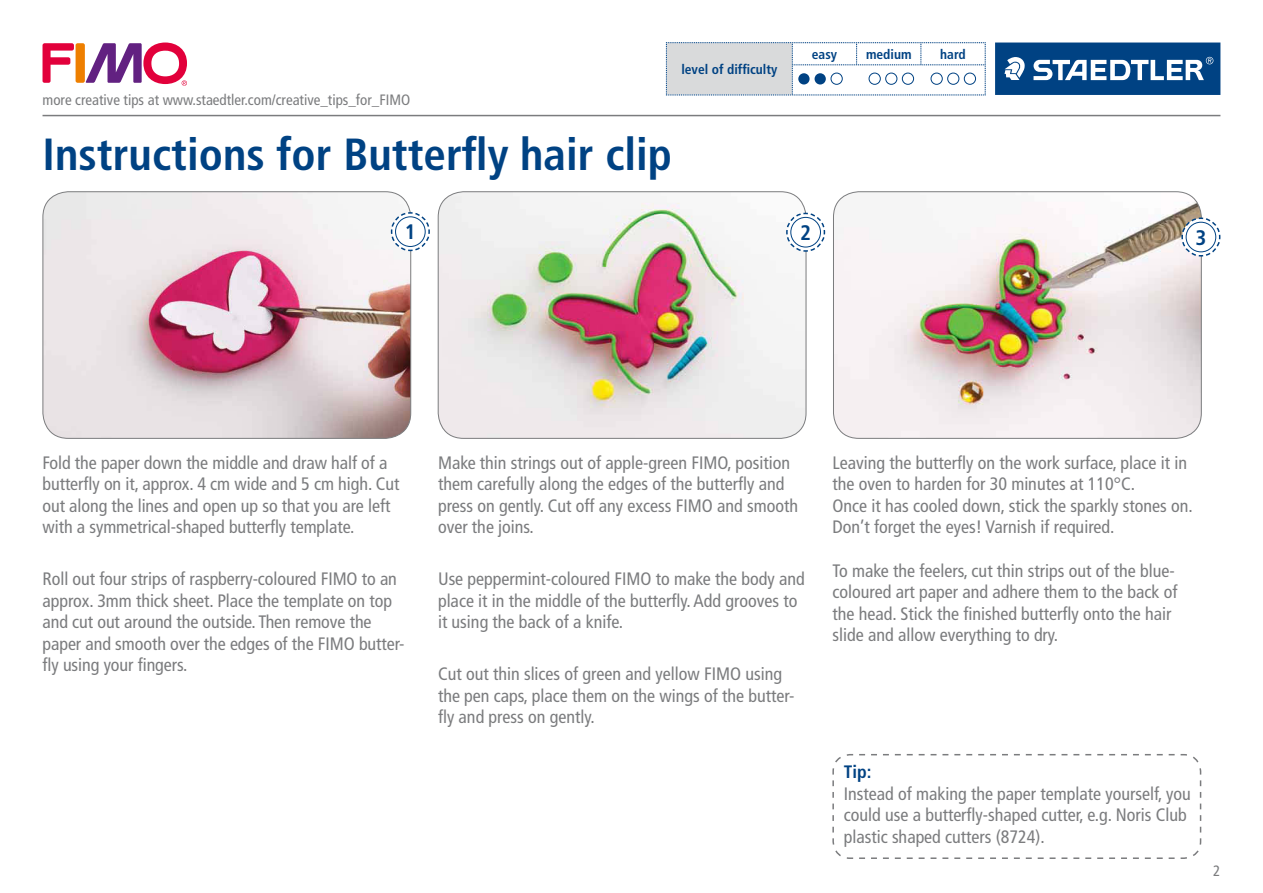
<style>
.page{position:relative;width:1263px;height:893px;background:#fff}
.page>*{position:absolute;margin:0;border:0;box-sizing:border-box;transform-origin:0 0}
.t1{font:700 condensed 45px "Frutiger";color:#004283}
.t2{font:700 condensed 21px "Frutiger";color:#004283}
.t3{font:condensed 18px/21.6px "Frutiger";color:#7b7c7e}
.t4{font:700 condensed 18px "Frutiger";color:#004283}
.t5{font:condensed 15px "Frutiger";color:#7b7c7e}
.t6{font:700 condensed 13.5px "Frutiger";color:#004283}
</style>
<div class="page">
<div style="left:995px;top:43px;width:225px;height:52px;background:#004283"></div>
<svg style="left:1004px;top:57px;width:21px;height:23px"></svg>
<svg style="left:1033px;top:57px;width:180px;height:23px"></svg>
<hr style="left:43px;top:115px;width:1177px;height:1px;background:#7b7c7e">
<svg style="left:666px;top:42px;width:320px;height:54px"></svg>
<div style="left:798px;top:73px;width:11px;height:12px;background:#004283;border-radius:50%"></div>
<div style="left:814px;top:73px;width:12px;height:12px;background:#004283;border-radius:50%"></div>
<div style="left:831px;top:73px;width:11px;height:12px;border:1px solid #004283;border-radius:50%"></div>
<div style="left:869px;top:73px;width:11px;height:12px;border:1px solid #004283;border-radius:50%"></div>
<div style="left:886px;top:73px;width:11px;height:11px;background:#fff;border-radius:50%"></div>
<div style="left:885px;top:73px;width:12px;height:12px;border:1px solid #004283;border-radius:50%"></div>
<div style="left:902px;top:73px;width:12px;height:12px;border:1px solid #004283;border-radius:50%"></div>
<div style="left:931px;top:73px;width:11px;height:12px;border:1px solid #004283;border-radius:50%"></div>
<div style="left:947px;top:73px;width:12px;height:12px;border:1px solid #004283;border-radius:50%"></div>
<div style="left:964px;top:73px;width:12px;height:12px;border:1px solid #004283;border-radius:50%"></div>
<img style="left:43px;top:192px;width:368px;height:246px">
<div style="left:43px;top:191px;width:368px;height:248px;border:1px solid #7b7c7e;border-radius:26px"></div>
<svg style="left:390px;top:211px;width:40px;height:41px"></svg>
<div style="left:395px;top:217px;width:30px;height:29px;background:#fff;border-radius:50%"></div>
<div style="left:395px;top:216px;width:31px;height:31px;border:1px solid #004283;border-radius:50%"></div>
<img style="left:833px;top:192px;width:368px;height:246px">
<div style="left:833px;top:191px;width:369px;height:248px;border:1px solid #7b7c7e;border-radius:26px"></div>
<svg style="left:1181px;top:217px;width:40px;height:40px"></svg>
<div style="left:1186px;top:222px;width:30px;height:30px;background:#fff;border-radius:50%"></div>
<div style="left:1186px;top:222px;width:30px;height:30px;border:1px solid #004283;border-radius:50%"></div>
<img style="left:438px;top:192px;width:368px;height:246px">
<div style="left:438px;top:191px;width:368px;height:248px;border:1px solid #7b7c7e;border-radius:26px"></div>
<svg style="left:785px;top:212px;width:41px;height:40px"></svg>
<div style="left:791px;top:217px;width:29px;height:30px;background:#fff;border-radius:50%"></div>
<div style="left:790px;top:217px;width:31px;height:30px;border:1px solid #004283;border-radius:50%"></div>
<svg style="left:832px;top:754px;width:370px;height:105px"></svg>
<svg style="left:43px;top:43px;width:31px;height:40px"></svg>
<div style="left:76px;top:43px;width:9px;height:40px;background:#ee7f00;border-radius:2px"></div>
<svg style="left:85px;top:43px;width:102px;height:43px"></svg>
<p class="t5" style="left:43px;top:91px;width:369px">more creative tips at www.staedtler.com/creative_tips_for_FIMO</p>
<h1 class="t1" style="left:43px;top:128px;width:631px">Instructions for Butterfly hair clip</h1>
<p class="t6" style="left:681px;top:61px;width:98px">level of difficulty</p>
<p class="t6" style="left:812px;top:46px;width:27px">easy</p>
<p class="t6" style="left:866px;top:46px;width:47px">medium</p>
<p class="t6" style="left:940px;top:46px;width:27px">hard</p>
<p class="t2" style="left:405px;top:220px;width:12px">1</p>
<p class="t2" style="left:1195px;top:225px;width:12px">3</p>
<p class="t2" style="left:800px;top:220px;width:12px">2</p>
<p class="t3" style="left:43px;top:452px;width:358px">Fold the paper down the middle and draw half of a butterfly on it, approx. 4 cm wide and 5 cm high. Cut out along the lines and open up so that you are left with a symmetrical-shaped butterfly template.</p>
<p class="t3" style="left:43px;top:568px;width:363px">Roll out four strips of raspberry-coloured FIMO to an approx. 3mm thick sheet. Place the template on top and cut out around the outside. Then remove the paper and smooth over the edges of the FIMO butter&shy;fly using your fingers.</p>
<p class="t3" style="left:438px;top:452px;width:362px">Make thin strings out of apple-green FIMO, position them carefully along the edges of the butterfly and press on gently. Cut off any excess FIMO and smooth over the joins.</p>
<p class="t3" style="left:438px;top:568px;width:368px">Use peppermint-coloured FIMO to make the body and place it in the middle of the butterfly. Add grooves to it using the back of a knife.</p>
<p class="t3" style="left:438px;top:663px;width:358px">Cut out thin slices of green and yellow FIMO using the pen caps, place them on the wings of the butter&shy;fly and press on gently.</p>
<p class="t3" style="left:832px;top:452px;width:362px">Leaving the butterfly on the work surface, place it in the oven to harden for 30 minutes at 110°C.<br>Once it has cooled down, stick the sparkly stones on.<br>Don’t forget the eyes! Varnish if required.</p>
<p class="t3" style="left:832px;top:560px;width:347px">To make the feelers, cut thin strips out of the blue&shy;coloured art paper and adhere them to the back of the head. Stick the finished butterfly onto the hair slide and allow everything to dry.</p>
<p class="t4" style="left:844px;top:761px;width:29px">Tip:</p>
<p class="t3" style="left:844px;top:783px;width:349px">Instead of making the paper template yourself, you could use a butterfly-shaped cutter, e.g. Noris Club plastic shaped cutters (8724).</p>
<p class="t5" style="left:1213px;top:862px;width:9px">2</p>
</div>
